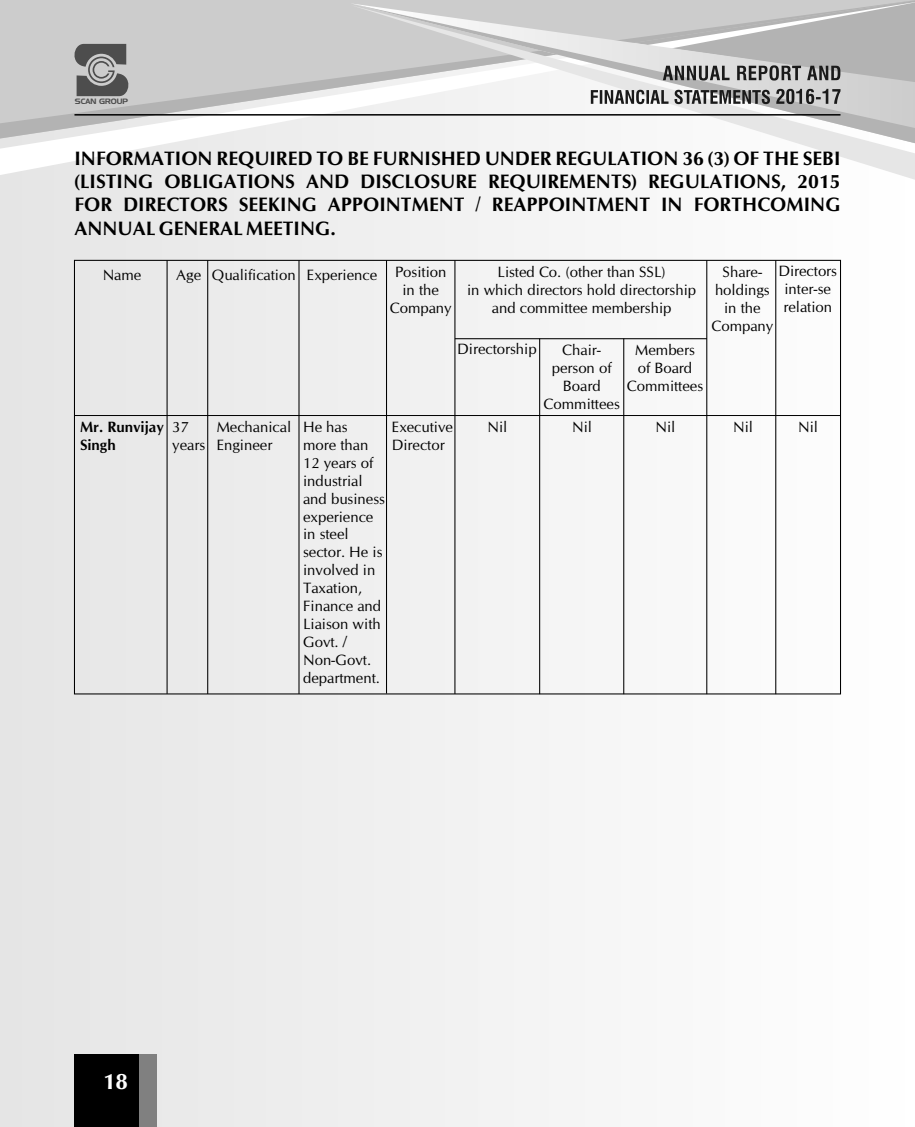
<style>
.page{position:relative;width:915px;height:1127px;background:#fff}
.page>*{position:absolute;margin:0;border:0;box-sizing:border-box;transform-origin:0 0}
.t1{font:700 22.5px "CG Omega";color:#fff}
.t2{font:700 19.5px/23.2px "CG Omega";color:#000;text-align:justify}
.t3{font:15px/18px "CG Omega";color:#000;text-align:center}
.t4{font:700 15px/18px "CG Omega";color:#000}
.t5{font:7.65px "Denmark";color:#4d4d4d;scale:.93 1}
</style>
<div class="page">
<div style="left:0;top:0;width:914px;height:1127px;background:#f2f2f2"></div>
<svg style="left:0;top:138px;width:192px;height:37px"></svg>
<svg style="left:0;top:0;width:590px;height:138px;fill:#ccc"></svg>
<svg style="left:799px;top:143px;width:115px;height:37px;fill:#fcfcfc"></svg>
<svg style="left:350px;top:3px;width:564px;height:140px"></svg>
<svg style="left:69px;top:44px;width:64px;height:52px;background:#868686"></svg>
<svg style="left:590px;top:0;width:324px;height:104px;background:#bcbcbc"></svg>
<hr style="left:74px;top:114px;width:766px;height:2px;background:#000">
<div style="left:74px;top:1054px;width:83px;height:73px;background:#000"></div>
<div style="left:139px;top:1054px;width:18px;height:73px;background:#808080"></div>
<hr style="left:706px;top:260px;width:1px;height:434px;background:#000">
<hr style="left:623px;top:338px;width:1px;height:356px;background:#000">
<hr style="left:539px;top:338px;width:1px;height:356px;background:#000">
<hr style="left:775px;top:260px;width:1px;height:434px;background:#000">
<hr style="left:454px;top:260px;width:1px;height:434px;background:#000">
<hr style="left:386px;top:260px;width:1px;height:433px;background:#000">
<hr style="left:166px;top:260px;width:1px;height:434px;background:#000">
<hr style="left:207px;top:260px;width:1px;height:434px;background:#000">
<hr style="left:298px;top:260px;width:1px;height:434px;background:#000">
<hr style="left:455px;top:338px;width:251px;height:1px;background:#000">
<hr style="left:74px;top:415px;width:766px;height:1px;background:#000">
<hr style="left:914px;top:446px;width:1px;height:234px;background:#1a1a1a">
<hr style="left:914px;top:446px;width:1px;height:171px;background:#ccc">
<p class="t5" style="left:75px;top:97px;width:59px">SCAN GROUP</p>
<p class="t2" style="left:74px;top:148px;width:767px">INFORMATION REQUIRED TO BE FURNISHED UNDER REGULATION 36 (3) OF THE SEBI (LISTING OBLIGATIONS AND DISCLOSURE REQUIREMENTS) REGULATIONS, 2015<br>FOR DIRECTORS SEEKING APPOINTMENT / REAPPOINTMENT IN FORTHCOMING ANNUAL GENERAL MEETING.</p>
<p class="t3" style="left:103px;top:267px;width:40px">Name</p>
<p class="t3" style="left:176px;top:267px;width:202px">Age Qualification Experience</p>
<p class="t3" style="left:467px;top:264px;width:230px">Listed Co. (other than SSL)<br>in which directors hold directorship and committee membership</p>
<p class="t3" style="left:711px;top:264px;width:63px">Share&shy;holdings in the<br>Company</p>
<p class="t3" style="left:778px;top:263px;width:60px">Directors inter-se relation</p>
<p class="t3" style="left:626px;top:342px;width:78px">Members<br>of Board<br>Committees</p>
<p class="t3" style="left:389px;top:264px;width:63px">Position in the<br>Company</p>
<p class="t3" style="left:457px;top:341px;width:81px">Directorship</p>
<p class="t3" style="left:543px;top:342px;width:78px">Chair&shy;person of<br>Board<br>Committees</p>
<p class="t4" style="left:80px;top:419px;width:85px">Mr. Runvijay<br>Singh</p>
<p class="t3" style="left:172px;top:419px;width:34px;text-align:left">37 years</p>
<p class="t3" style="left:216px;top:419px;width:76px;text-align:left">Mechanical<br>Engineer</p>
<p class="t3" style="left:303px;top:419px;width:83px;text-align:left">He has<br>more than<br>12 years of industrial and business experience in steel sector. He is involved in<br>Taxation,<br>Finance and<br>Liaison with<br>Govt. /<br>Non-Govt. department.</p>
<p class="t3" style="left:392px;top:419px;width:63px;text-align:left">Executive<br>Director</p>
<p class="t3" style="left:487px;top:419px;width:21px">Nil</p>
<p class="t3" style="left:572px;top:419px;width:21px">Nil</p>
<p class="t3" style="left:655px;top:419px;width:21px">Nil</p>
<p class="t3" style="left:732px;top:419px;width:21px">Nil</p>
<p class="t3" style="left:797px;top:419px;width:21px">Nil</p>
<h1 class="t1" style="left:103px;top:1072px;width:26px">18</h1>
</div>
